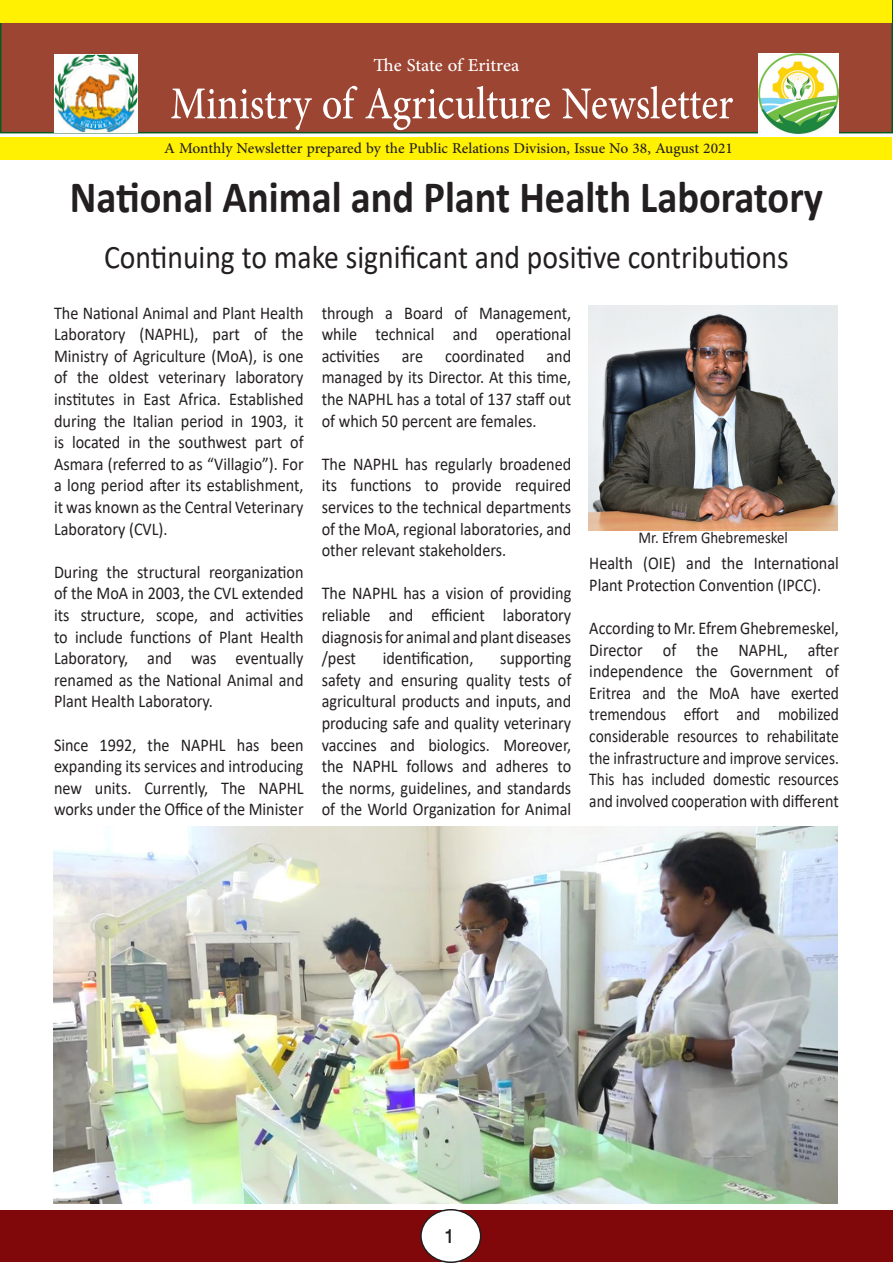
<style>
.page{position:relative;width:893px;height:1263px;background:#fff}
.page>*{position:absolute;margin:0;border:0;box-sizing:border-box;transform-origin:0 0}
.t1{font:64.05px "Adobe Arabic";color:#fff;scale:.85 1}
.t2{font:700 45px "Calibri";color:#231f20;scale:.9 1}
.t3{font:33px "Calibri";color:#231f20;scale:.9 1}
.t4{font:500 27px "Win Soft Pro";color:#231f20}
.t5{font:25.5px "Adobe Arabic";letter-spacing:-.005em;color:#fff}
.t6{font:21px "Adobe Arabic";color:#231f20}
.t7{font:18px/21.6px "Calibri";color:#231f20;text-align:justify;scale:.9 1}
.t8{font:16.5px "Calibri";color:#231f20;scale:.9 1}
</style>
<div class="page">
<div style="left:0;top:1211px;width:893px;height:51px;background:#81080a"></div>
<div style="left:421px;top:1210px;width:60px;height:52px;background:#fff;border-radius:50%"></div>
<div style="left:420px;top:1209px;width:61px;height:54px;border:2px solid #231f20;border-radius:50%"></div>
<div style="left:1px;top:1px;width:891px;height:132px;background:#9c4533"></div>
<div style="left:0;top:0;width:893px;height:133px;border:2px solid #075a1e"></div>
<div style="left:1px;top:138px;width:891px;height:22px;background:#fff101"></div>
<div style="left:1px;top:1px;width:891px;height:22px;background:#fff101"></div>
<img style="left:54px;top:54px;width:83px;height:78px">
<img style="left:54px;top:826px;width:784px;height:377px">
<img style="left:759px;top:53px;width:80px;height:81px">
<img style="left:589px;top:305px;width:249px;height:225px">
<p class="t5" style="left:374px;top:47px;width:147px">The State of Eritrea</p>
<p class="t1" style="left:170px;top:59px;width:664px">Ministry of Agriculture Newsletter</p>
<p class="t6" style="left:164px;top:134px;width:570px">A Monthly Newsletter prepared by the Public Relations Division, Issue No 38, August 2021</p>
<p class="t2" style="left:70px;top:166px;width:838px">National Animal and Plant Health Laboratory</p>
<p class="t3" style="left:104px;top:234px;width:762px">Continuing to make significant and positive contributions</p>
<p class="t7" style="left:54px;top:301px;width:279px">The National Animal and Plant Health Laboratory (NAPHL), part of the Ministry of Agriculture (MoA), is one of the oldest veterinary laboratory institutes in East Africa. Established during the Italian period in 1903, it is located in the southwest part of Asmara (referred to as “Villagio”). For a long period after its establishment, it was known as the Central Veterinary Laboratory (CVL).</p>
<p class="t7" style="left:54px;top:561px;width:279px">During the structural reorganization of the MoA in 2003, the CVL extended its structure, scope, and activities to include functions of Plant Health Laboratory, and was eventually renamed as the National Animal and Plant Health Laboratory.</p>
<p class="t7" style="left:54px;top:733px;width:279px">Since 1992, the NAPHL has been expanding its services and introducing new units. Currently, The NAPHL works under the Office of the Minister</p>
<p class="t7" style="left:322px;top:301px;width:279px">through a Board of Management, while technical and operational activities are coordinated and managed by its Director. At this time, the NAPHL has a total of 137 staff out of which 50 percent are females.</p>
<p class="t7" style="left:322px;top:453px;width:279px">The NAPHL has regularly broadened its functions to provide required services to the technical departments of the MoA, regional laboratories, and other relevant stakeholders.</p>
<p class="t7" style="left:322px;top:582px;width:279px">The NAPHL has a vision of providing reliable and efficient laboratory diagnosis for animal and plant diseases /pest</p>
<p class="t7" style="left:383px;top:647px;width:102px">identification,</p>
<p class="t7" style="left:322px;top:647px;width:279px;text-indent:178px">supporting safety and ensuring quality tests of agricultural products and inputs, and producing safe and quality veterinary vaccines and biologics. Moreover, the NAPHL follows and adheres to the norms, guidelines, and standards of the World Organization for Animal</p>
<p class="t8" style="left:639px;top:526px;width:167px">Mr. Efrem Ghebremeskel</p>
<p class="t7" style="left:589px;top:552px;width:279px">Health (OIE) and the International<br>Plant Protection Convention (IPCC).</p>
<p class="t7" style="left:589px;top:617px;width:279px">According to Mr. Efrem Ghebremeskel, Director of the NAPHL, after independence the Government of Eritrea and the MoA have exerted tremendous effort and mobilized considerable resources to rehabilitate the infrastructure and improve services.<br>This has included domestic resources and involved cooperation with different</p>
<p class="t4" style="left:443px;top:1216px;width:13px">1</p>
</div>
